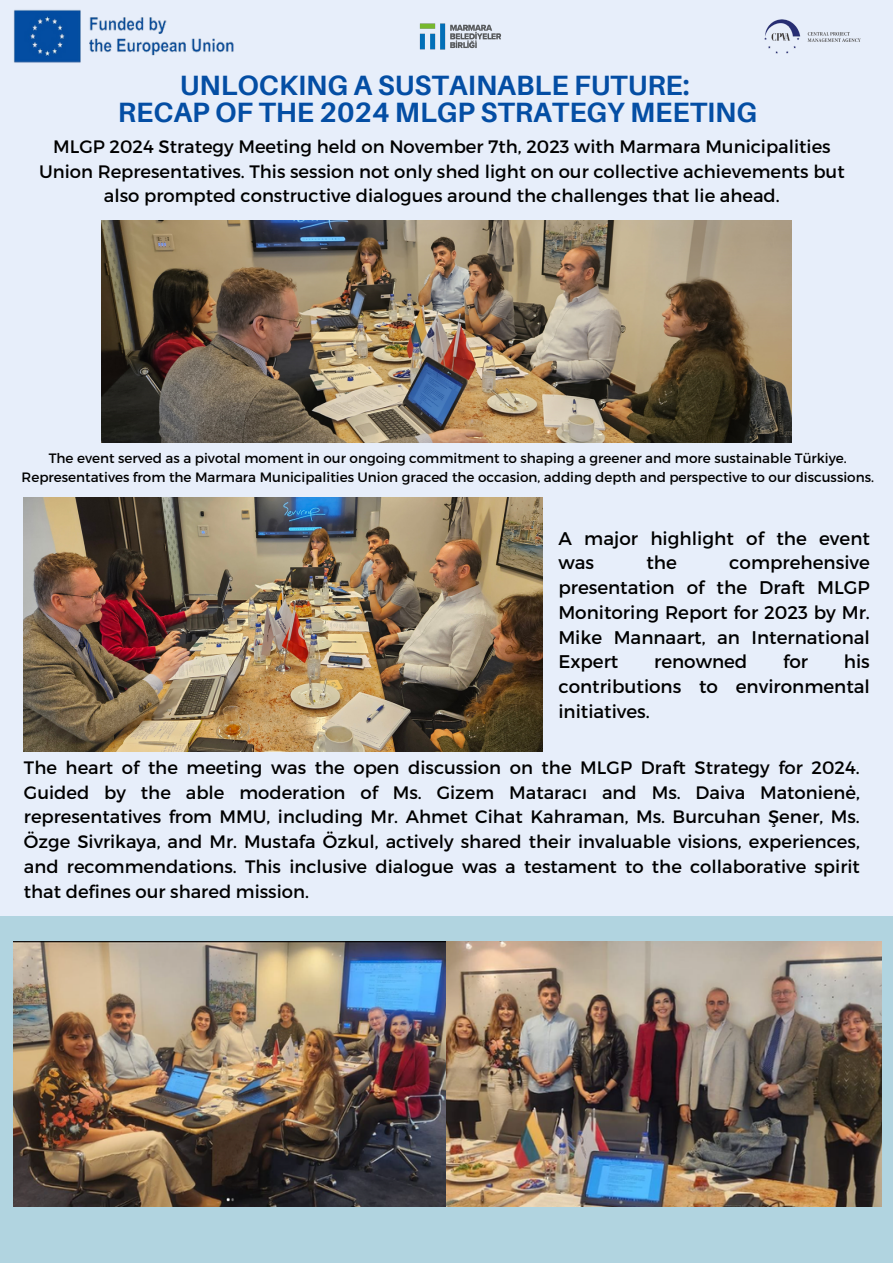
<style>
.page{position:relative;width:893px;height:1264px;background:#fff}
.page>*{position:absolute;margin:0;border:0;box-sizing:border-box;transform-origin:0 0}
.t1{font:700 27.9px "Aileron";color:#044ea4}
.t2{font:18.3px/24.8px "Montserrat";color:#000;text-align:justify}
.t3{font:18px/24.8px "Montserrat";color:#000;text-align:center}
.t4{font:13.5px/18.3px "Montserrat";color:#000;text-align:center}
</style>
<div class="page">
<div style="left:0;top:0;width:892px;height:1262px;background:#e7eefa"></div>
<div style="left:0;top:915px;width:892px;height:347px;background:#b1d4e0"></div>
<img style="left:13px;top:9px;width:221px;height:54px">
<img style="left:764px;top:19px;width:97px;height:35px">
<img style="left:420px;top:23px;width:82px;height:26px">
<img style="left:101px;top:221px;width:690px;height:221px">
<img style="left:24px;top:497px;width:518px;height:254px">
<img style="left:14px;top:941px;width:432px;height:265px">
<img style="left:446px;top:941px;width:435px;height:265px">
<p class="t1" style="left:180px;top:68px;width:511px">UNLOCKING A SUSTAINABLE FUTURE:</p>
<p class="t1" style="left:118px;top:95px;width:640px">RECAP OF THE 2024 MLGP STRATEGY MEETING</p>
<p class="t3" style="left:39px;top:133px;width:807px">MLGP 2024 Strategy Meeting held on November 7th, 2023 with Marmara Municipalities<br>Union Representatives. This session not only shed light on our collective achievements but also prompted constructive dialogues around the challenges that lie ahead.</p>
<p class="t4" style="left:22px;top:448px;width:853px">The event served as a pivotal moment in our ongoing commitment to shaping a greener and more sustainable Türkiye.<br>Representatives from the Marmara Municipalities Union graced the occasion, adding depth and perspective to our discussions.</p>
<p class="t2" style="left:558px;top:525px;width:313px">A major highlight of the event was</p>
<p class="t2" style="left:558px;top:549px;width:313px;text-indent:171px">comprehensive presentation of the Draft MLGP Monitoring Report for 2023 by Mr.<br>Mike Mannaart, an International Expert</p>
<p class="t2" style="left:646px;top:549px;width:32px">the</p>
<p class="t2" style="left:558px;top:648px;width:313px;text-indent:285px">his contributions to environmental initiatives.</p>
<p class="t2" style="left:654px;top:648px;width:95px">renowned</p>
<p class="t2" style="left:783px;top:648px;width:26px">for</p>
<p class="t3" style="left:24px;top:754px;width:837px;text-align:justify">The heart of the meeting was the open discussion on the MLGP Draft Strategy for 2024.<br>Guided by the able moderation of Ms. Gizem Mataracı and Ms. Daiva Matonienė, representatives from MMU, including Mr. Ahmet Cihat Kahraman, Ms. Burcuhan Şener, Ms.<br>Özge Sivrikaya, and Mr. Mustafa Özkul, actively shared their invaluable visions, experiences, and recommendations. This inclusive dialogue was a testament to the collaborative spirit that defines our shared mission.</p>
</div>
